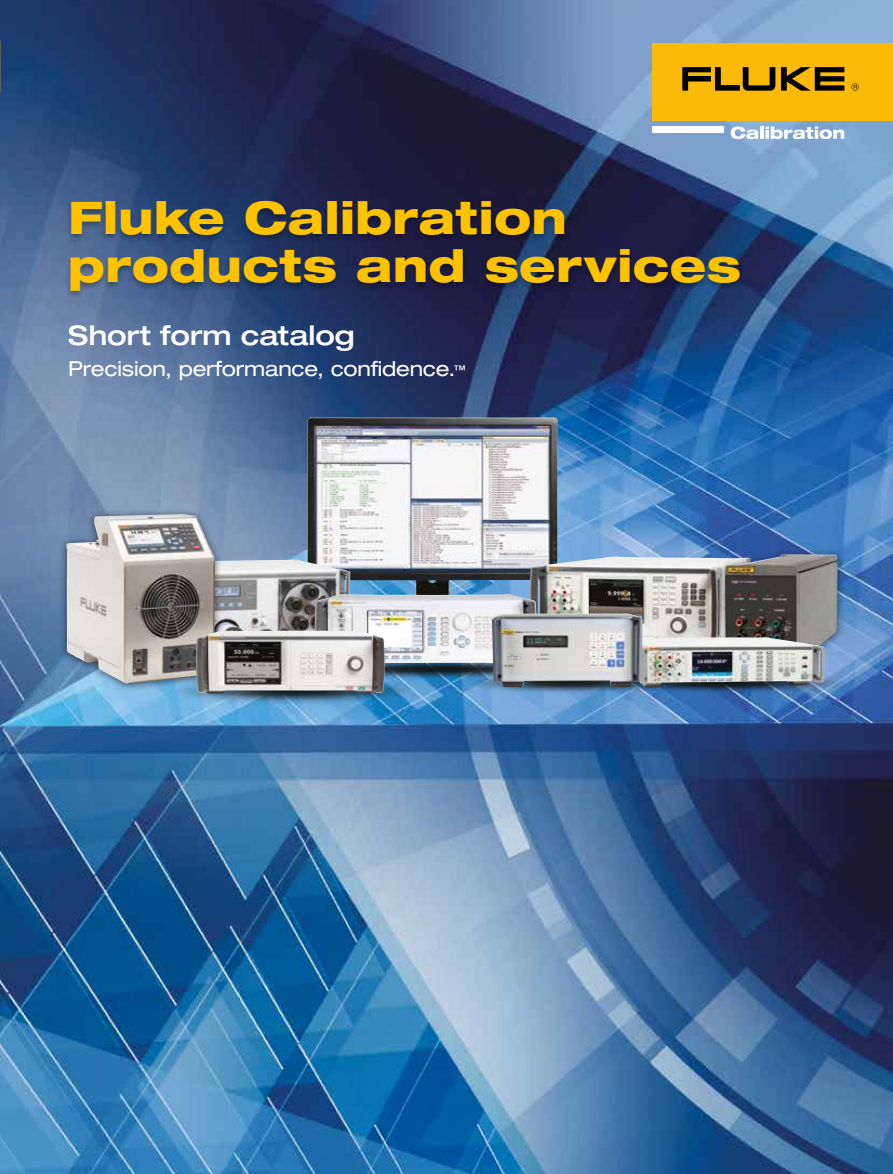
<style>
.page{position:relative;width:893px;height:1174px;background:#fff}
.page>*{position:absolute;margin:0;border:0;box-sizing:border-box;transform-origin:0 0}
.t1{font:800 expanded 45px/48px "Helvetica Neue LT Pro";letter-spacing:.01em;color:#fdc300}
.t2{font:500 expanded 27px "Helvetica Neue LT Pro";color:#fff}
.t3{font:expanded 20.7px "Helvetica Neue LT Pro";letter-spacing:-.01em;color:#fff}
.s1{font-size:12px}
</style>
<div class="page">
<img style="left:0;top:0;width:893px;height:1174px">
<img style="left:464px;top:681px;width:128px;height:13px">
<img style="left:592px;top:671px;width:262px;height:23px">
<img style="left:385px;top:668px;width:107px;height:13px">
<img style="left:168px;top:676px;width:252px;height:29px">
<img style="left:307px;top:417px;width:250px;height:177px">
<img style="left:530px;top:556px;width:187px;height:81px">
<div style="left:66px;top:199px;width:678px;height:100px;background:#000;opacity:.3"></div>
<div style="left:652px;top:43px;width:241px;height:78px;background:#fbba07"></div>
<svg style="left:682px;top:67px;width:162px;height:24px"></svg>
<svg style="left:851px;top:83px;width:8px;height:8px"></svg>
<div style="left:652px;top:127px;width:72px;height:6px;background:#fff"></div>
<svg style="left:731px;top:127px;width:28px;height:12px"></svg>
<hr style="left:760px;top:127px;width:4px;height:12px;background:#fff">
<svg style="left:765px;top:127px;width:79px;height:12px"></svg>
<img style="left:223px;top:559px;width:127px;height:71px">
<div style="left:717px;top:548px;width:128px;height:125px;background:#000;opacity:.5"></div>
<img style="left:725px;top:554px;width:112px;height:110px">
<div style="left:59px;top:508px;width:164px;height:185px;background:#000;opacity:.58"></div>
<img style="left:67px;top:514px;width:148px;height:170px">
<img style="left:643px;top:637px;width:182px;height:50px">
<img style="left:315px;top:594px;width:222px;height:74px">
<img style="left:492px;top:613px;width:151px;height:74px">
<img style="left:196px;top:630px;width:189px;height:64px">
<p class="t1" style="left:68px;top:192px;width:674px">Fluke Calibration products and services</p>
<p class="t2" style="left:68px;top:318px;width:288px">Short form catalog</p>
<p class="t3" style="left:68px;top:356px;width:399px">Precision, performance, confidence.<span class="s1">™</span></p>
</div>
